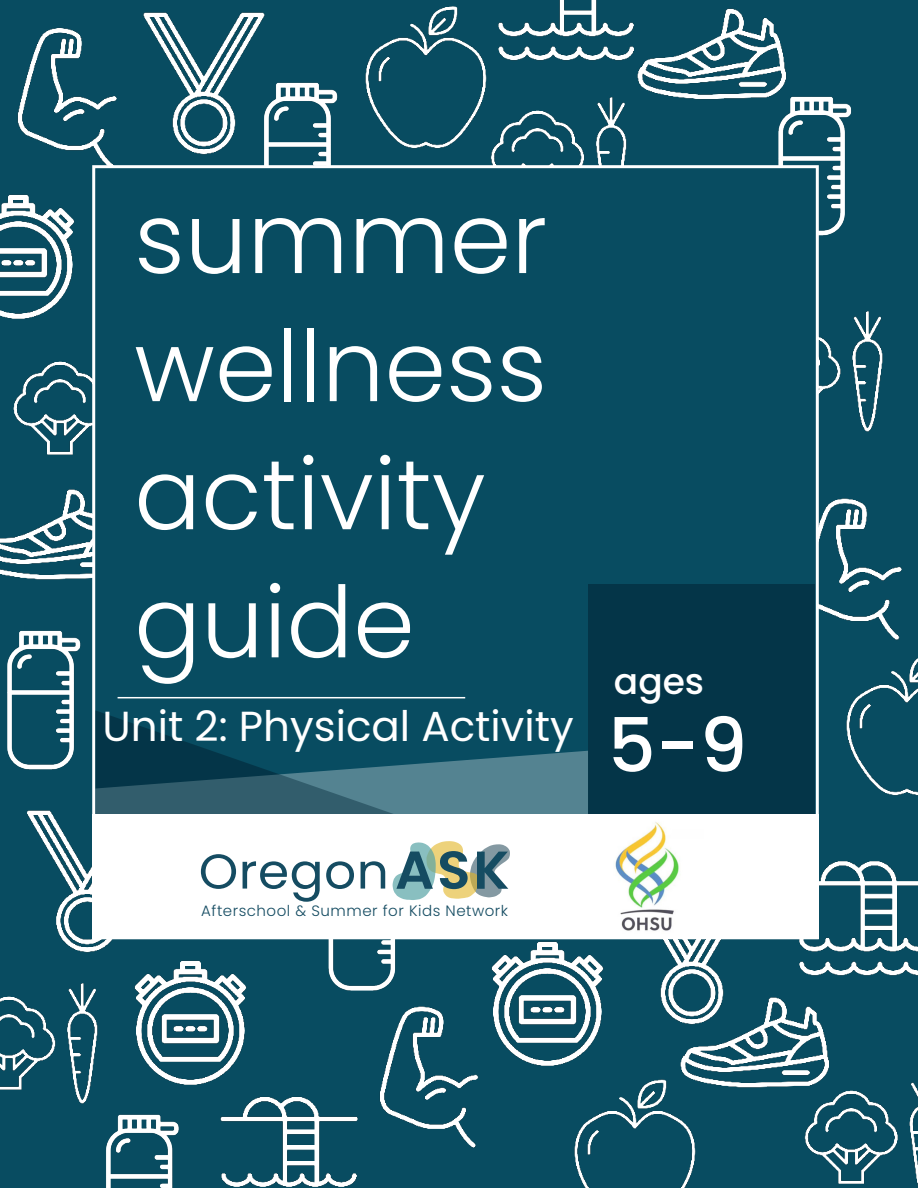
<style>
.page{position:relative;width:918px;height:1188px;background:#fff}
.page>*{position:absolute;margin:0;border:0;box-sizing:border-box;transform-origin:0 0}
.t1{font:300 99px/128.1px "Poppins";color:#fff}
.t2{font:500 75px "Poppins";color:#fff}
.t3{font:48.75px "Poppins";letter-spacing:.01em;color:#154c62}
.t4{font:42px "Poppins";color:#fff}
.t5{font:500 36px "Poppins";color:#fff}
.t6{font:300 15px "Poppins";letter-spacing:.035em;color:#154c62}
.s1{font-weight:600;font-size:53.25px}
</style>
<div class="page">
<img style="left:819px;top:52px;width:99px;height:205px">
<img style="left:819px;top:257px;width:99px;height:198px">
<img style="left:0;top:0;width:90px;height:159px">
<img style="left:318px;top:0;width:133px;height:165px">
<img style="left:448px;top:43px;width:149px;height:122px">
<img style="left:90px;top:0;width:228px;height:165px">
<img style="left:597px;top:0;width:228px;height:171px">
<img style="left:0;top:159px;width:117px;height:135px">
<img style="left:258px;top:37px;width:157px;height:128px">
<img style="left:819px;top:455px;width:99px;height:154px">
<img style="left:148px;top:939px;width:141px;height:130px">
<div style="left:250px;top:939px;width:199px;height:97px;background:#084c61"></div>
<img style="left:315px;top:962px;width:206px;height:226px">
<img style="left:819px;top:838px;width:99px;height:185px">
<img style="left:761px;top:1023px;width:157px;height:165px">
<img style="left:0;top:814px;width:202px;height:181px">
<img style="left:749px;top:931px;width:119px;height:229px">
<img style="left:0;top:523px;width:92px;height:63px">
<img style="left:0;top:586px;width:92px;height:228px">
<img style="left:0;top:929px;width:148px;height:228px">
<img style="left:0;top:294px;width:92px;height:229px">
<div style="left:92px;top:165px;width:727px;height:774px;background:#084c61;border:3px solid #fff"></div>
<div style="left:588px;top:584px;width:227px;height:232px;background:#043548"></div>
<img style="left:449px;top:939px;width:129px;height:163px">
<img style="left:815px;top:609px;width:103px;height:229px">
<img style="left:174px;top:1045px;width:228px;height:143px">
<img style="left:451px;top:0;width:229px;height:123px">
<img style="left:578px;top:939px;width:229px;height:128px">
<img style="left:100px;top:1069px;width:157px;height:119px">
<img style="left:521px;top:1036px;width:228px;height:152px">
<svg style="left:95px;top:710px;width:493px;height:104px"></svg>
<hr style="left:118px;top:697px;width:347px;height:1px;background:#fff">
<div style="left:92px;top:814px;width:727px;height:125px;background:#fff"></div>
<svg style="left:393px;top:841px;width:117px;height:59px"></svg>
<img style="left:615px;top:822px;width:64px;height:109px">
<p class="t1" style="left:134px;top:175px;width:414px">summer wellness</p>
<p class="t1" style="left:134px;top:431px;width:353px">activity</p>
<p class="t1" style="left:134px;top:559px;width:282px">guide</p>
<p class="t4" style="left:103px;top:702px;width:473px">Unit 2: Physical Activity</p>
<p class="t3" style="left:199px;top:843px;width:312px">Oregon<span class="s1">ASK</span></p>
<p class="t6" style="left:201px;top:902px;width:308px">Afterschool &amp; Summer for Kids Network</p>
<p class="t5" style="left:614px;top:660px;width:92px">ages</p>
<p class="t2" style="left:608px;top:702px;width:141px">5-9</p>
</div>
